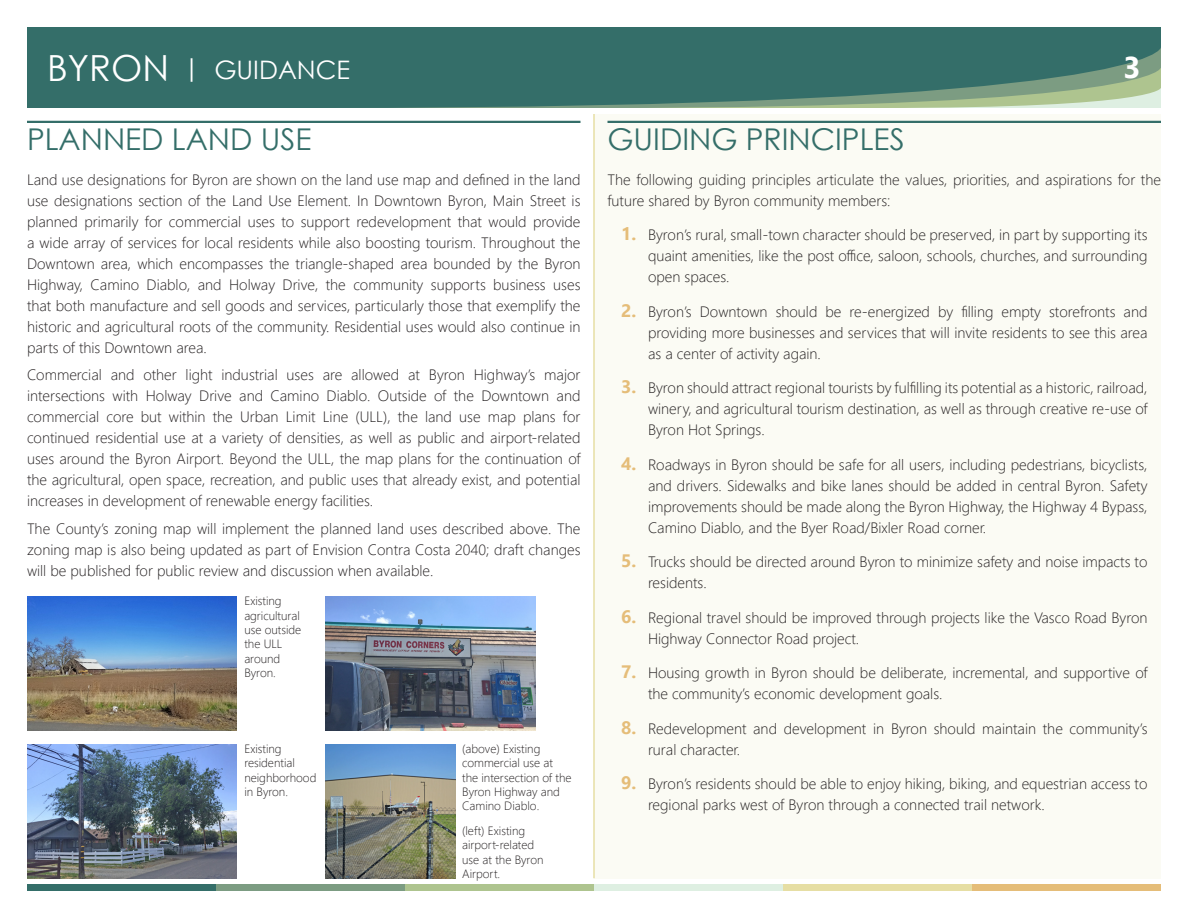
<style>
.page{position:relative;width:1188px;height:918px;background:#fff}
.page>*{position:absolute;margin:0;border:0;box-sizing:border-box;transform-origin:0 0}
.Guidance_Header{font:30px "Century Gothic";color:#346e69}
.t1{font:700 30px "Segoe UI";color:#fff}
.t2{font:25.5px "Century Gothic";color:#fff}
.t3{font:300 15px/21px "Segoe UI";color:#231f20;text-align:justify}
.t4{font:300 12px/14.4px "Segoe UI";color:#231f20}
.s1{font-size:36px}
.s2{font-weight:700;font-size:18px;color:#e5bd79}
</style>
<div class="page">
<div style="left:594px;top:114px;width:567px;height:764px;background:#fbfbf4"></div>
<div style="left:27px;top:27px;width:1134px;height:81px;background:#346e69"></div>
<svg style="left:391px;top:48px;width:770px;height:60px"></svg>
<svg style="left:593px;top:67px;width:568px;height:41px"></svg>
<div style="left:405px;top:884px;width:189px;height:7px;background:#aec48f"></div>
<div style="left:783px;top:884px;width:189px;height:7px;background:#e6dea4"></div>
<div style="left:972px;top:884px;width:189px;height:7px;background:#e5bd79"></div>
<div style="left:216px;top:884px;width:189px;height:7px;background:#7c9c82"></div>
<div style="left:27px;top:884px;width:189px;height:7px;background:#346e69"></div>
<div style="left:594px;top:884px;width:189px;height:7px;background:#deefe2"></div>
<hr style="left:27px;top:121px;width:553px;height:2px;background:#346e69">
<hr style="left:608px;top:121px;width:553px;height:2px;background:#346e69">
<hr style="left:593px;top:114px;width:2px;height:764px;background:#e6dea4">
<img style="left:27px;top:596px;width:210px;height:135px">
<img style="left:27px;top:744px;width:210px;height:134px">
<img style="left:326px;top:596px;width:210px;height:135px">
<img style="left:326px;top:744px;width:129px;height:134px">
<p class="t2" style="left:47px;top:52px;width:304px"><span class="s1">BYRON</span> | GUIDANCE</p>
<p class="Guidance_Header" style="left:27px;top:118px;width:286px">PLANNED LAND USE</p>
<p class="t3" style="left:27px;top:167px;width:555px">Land use designations for Byron are shown on the land use map and defined in the land use designations section of the Land Use Element. In Downtown Byron, Main Street is planned primarily for commercial uses to support redevelopment that would provide a wide array of services for local residents while also boosting tourism. Throughout the Downtown area, which encompasses the triangle-shaped area bounded by the Byron Highway, Camino Diablo, and Holway Drive, the community supports business uses that both manufacture and sell goods and services, particularly those that exemplify the historic and agricultural roots of the community. Residential uses would also continue in parts of this Downtown area.</p>
<p class="t3" style="left:27px;top:363px;width:555px">Commercial and other light industrial uses are allowed at Byron Highway’s major intersections with Holway Drive and Camino Diablo. Outside of the Downtown and commercial core but within the Urban Limit Line (ULL), the land use map plans for continued residential use at a variety of densities, as well as public and airport-related uses around the Byron Airport. Beyond the ULL, the map plans for the continuation of the agricultural, open space, recreation, and public uses that already exist, and potential increases in development of renewable energy facilities.</p>
<p class="t3" style="left:27px;top:517px;width:555px">The County’s zoning map will implement the planned land uses described above. The zoning map is also being updated as part of Envision Contra Costa 2040; draft changes will be published for public review and discussion when available.</p>
<p class="t4" style="left:244px;top:593px;width:59px">Existing agricultural use outside the ULL around<br>Byron.</p>
<p class="t4" style="left:244px;top:740px;width:74px">Existing residential neighborhood in Byron.</p>
<p class="t4" style="left:462px;top:740px;width:111px">(above) Existing commercial use at the intersection of the<br>Byron Highway and<br>Camino Diablo.</p>
<p class="t4" style="left:462px;top:822px;width:83px">(left) Existing airport-related use at the Byron<br>Airport.</p>
<p class="t1" style="left:1123px;top:39px;width:19px">3</p>
<p class="Guidance_Header" style="left:608px;top:118px;width:299px">GUIDING PRINCIPLES</p>
<p class="t3" style="left:608px;top:167px;width:555px">The following guiding principles articulate the values, priorities, and aspirations for the future shared by Byron community members:</p>
<p class="t3" style="left:648px;top:223px;width:501px;text-indent:-27px"><span class="s2">1.</span> Byron’s rural, small-town character should be preserved, in part by supporting its quaint amenities, like the post office, saloon, schools, churches, and surrounding open spaces.</p>
<p class="t3" style="left:648px;top:299px;width:501px;text-indent:-27px"><span class="s2">2.</span> Byron’s Downtown should be re-energized by filling empty storefronts and providing more businesses and services that will invite residents to see this area as a center of activity again.</p>
<p class="t3" style="left:648px;top:376px;width:501px;text-indent:-27px"><span class="s2">3.</span> Byron should attract regional tourists by fulfilling its potential as a historic, railroad, winery, and agricultural tourism destination, as well as through creative re-use of Byron Hot Springs.</p>
<p class="t3" style="left:648px;top:452px;width:501px;text-indent:-27px"><span class="s2">4.</span> Roadways in Byron should be safe for all users, including pedestrians, bicyclists, and drivers. Sidewalks and bike lanes should be added in central Byron. Safety improvements should be made along the Byron Highway, the Highway 4 Bypass, Camino Diablo, and the Byer Road/Bixler Road corner.</p>
<p class="t3" style="left:648px;top:550px;width:501px;text-indent:-27px"><span class="s2">5.</span> Trucks should be directed around Byron to minimize safety and noise impacts to residents.</p>
<p class="t3" style="left:648px;top:605px;width:501px;text-indent:-27px"><span class="s2">6.</span> Regional travel should be improved through projects like the Vasco Road Byron<br>Highway Connector Road project.</p>
<p class="t3" style="left:648px;top:661px;width:501px;text-indent:-27px"><span class="s2">7.</span> Housing growth in Byron should be deliberate, incremental, and supportive of the community’s economic development goals.</p>
<p class="t3" style="left:648px;top:716px;width:501px;text-indent:-27px"><span class="s2">8.</span> Redevelopment and development in Byron should maintain the community’s rural character.</p>
<p class="t3" style="left:648px;top:772px;width:501px;text-indent:-27px"><span class="s2">9.</span> Byron’s residents should be able to enjoy hiking, biking, and equestrian access to regional parks west of Byron through a connected trail network.</p>
</div>
